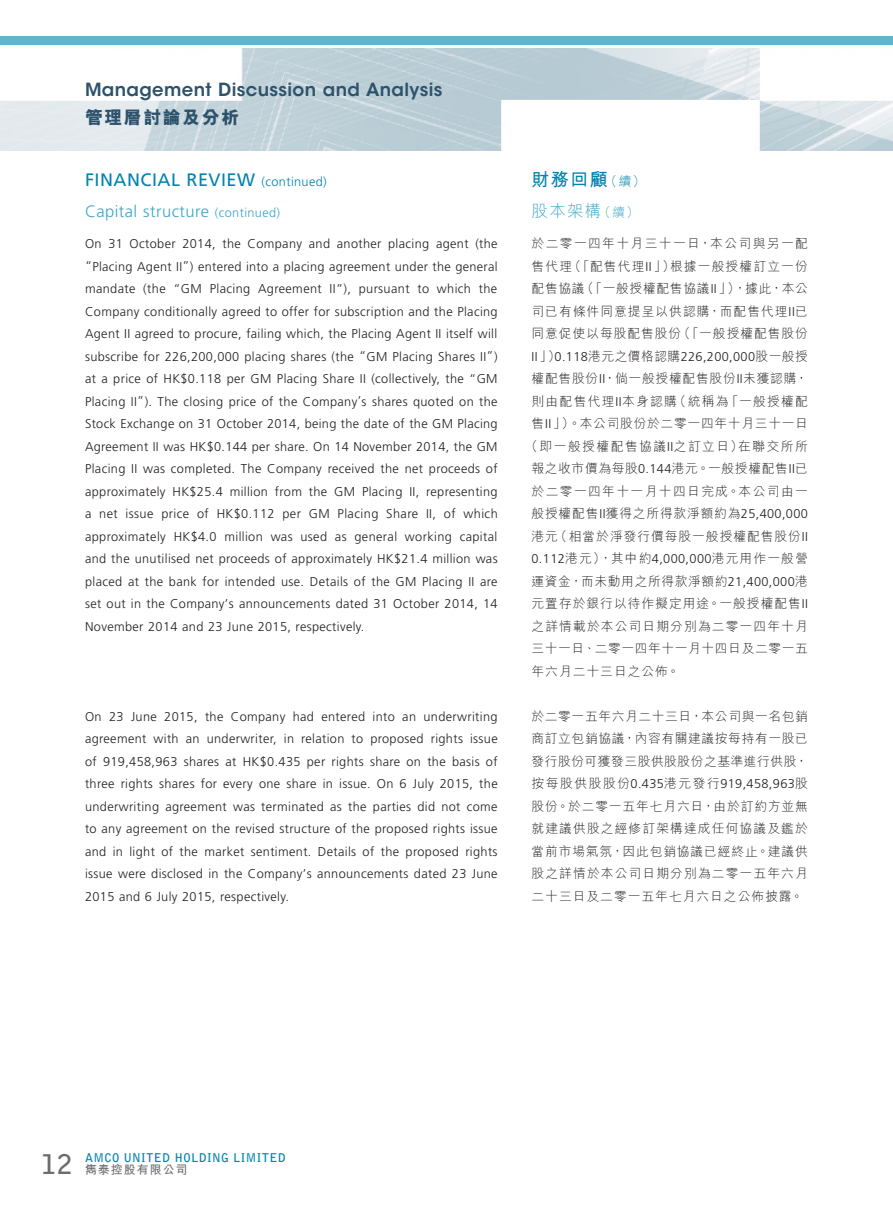
<style>
.page{position:relative;width:893px;height:1212px;background:#fff}
.page>*{position:absolute;margin:0;border:0;box-sizing:border-box;transform-origin:0 0}
.t1{font:700 27px "Bell Gothic Std";color:#6c6d70}
.t2{font:600 18px "ITC Avant Garde Std";letter-spacing:.02em;color:#2d526c}
.Heading_1{font:18px "Frutiger LT Std";letter-spacing:.03em;color:#0083ae}
.t3{font:800 18px "M Hei HK";letter-spacing:.08em;color:#2d526c}
.C_Heading_1{font:700 18px "M Hei HK";color:#0083ae}
.Heading_2{font:300 16.5px "Frutiger LT Std";letter-spacing:.03em;color:#3aa7c6}
.C_Heading_2{font:300 16.5px "M Hei HK";color:#3aa7c6}
.Body_Text{font:300 12.75px/22.5px "Frutiger LT Std";letter-spacing:.03em;color:#231f20;text-align:justify}
.C_Body_Text{font:300 12.75px/22.5px "M Hei HK";letter-spacing:.08em;color:#231f20;text-align:justify}
.C_Body_Text-2{font:300 12.75px "Frutiger LT Std";letter-spacing:.03em;color:#231f20}
.C_Body_Text-3{font:300 12.75px "M Hei HK";letter-spacing:.055em;color:#231f20}
.C_Body_Text-4{font:300 12.75px "M Hei HK";letter-spacing:.05em;color:#231f20}
.C_Body_Text-5{font:300 12.75px "M Hei HK";letter-spacing:.11em;color:#231f20}
.C_Body_Text-6{font:300 12.75px "M Hei HK";letter-spacing:.045em;color:#231f20}
.C_Body_Text-7{font:300 12.75px "M Hei HK";letter-spacing:.06em;color:#231f20}
.C_Body_Text-8{font:300 12.75px "M Hei HK";letter-spacing:.1em;color:#231f20}
.C_Body_Text-9{font:300 12.75px "M Hei HK";letter-spacing:.115em;color:#231f20}
.t4{font:700 12px "Bell Gothic Std";letter-spacing:.025em;color:#0083ae}
.t5{font:700 12px "M Hei HK";letter-spacing:.08em;color:#6c6d70}
.s1{font-weight:300;font-size:12.75px}
.s2{font-size:12.75px}
.s3{font-family:"Frutiger LT Std"}
.s4{font-family:"M Hei HK"}
</style>
<div class="page">
<img style="left:0;top:48px;width:893px;height:103px">
<div style="left:0;top:36px;width:893px;height:8px;background:#61b4ce"></div>
<h2 class="t2" style="left:85px;top:78px;width:359px">Management Discussion and Analysis</h2>
<h2 class="t3" style="left:85px;top:108px;width:156px">管理層討論及分析</h2>
<p class="Heading_1" style="left:85px;top:169px;width:243px">FINANCIAL REVIEW <span class="s1">(continued)</span></p>
<p class="Heading_2" style="left:85px;top:202px;width:197px">Capital structure <span class="s2">(continued)</span></p>
<p class="Body_Text" style="left:85px;top:233px;width:414px">On 31 October 2014, the Company and another placing agent (the “Placing Agent II”) entered into a placing agreement under the general mandate (the “GM Placing Agreement II”), pursuant to which the Company conditionally agreed to offer for subscription and the Placing Agent II agreed to procure, failing which, the Placing Agent II itself will subscribe for 226,200,000 placing shares (the “GM Placing Shares II”) at a price of HK$0.118 per GM Placing Share II (collectively, the “GM Placing II”). The closing price of the Company’s shares quoted on the Stock Exchange on 31 October 2014, being the date of the GM Placing Agreement II was HK$0.144 per share. On 14 November 2014, the GM Placing II was completed. The Company received the net proceeds of approximately HK$25.4 million from the GM Placing II, representing a net issue price of HK$0.112 per GM Placing Share II, of which approximately HK$4.0 million was used as general working capital and the unutilised net proceeds of approximately HK$21.4 million was placed at the bank for intended use. Details of the GM Placing II are set out in the Company’s announcements dated 31 October 2014, 14<br>November 2014 and 23 June 2015, respectively.</p>
<p class="Body_Text" style="left:85px;top:705px;width:414px">On 23 June 2015, the Company had entered into an underwriting agreement with an underwriter, in relation to proposed rights issue of 919,458,963 shares at HK$0.435 per rights share on the basis of three rights shares for every one share in issue. On 6 July 2015, the underwriting agreement was terminated as the parties did not come to any agreement on the revised structure of the proposed rights issue and in light of the market sentiment. Details of the proposed rights issue were disclosed in the Company’s announcements dated 23 June 2015 and 6 July 2015, respectively.</p>
<p class="C_Heading_1" style="left:531px;top:166px;width:115px">財務回顧<span class="s1">（續）</span></p>
<p class="C_Heading_2" style="left:531px;top:203px;width:109px">股本架構<span class="s2">（續）</span></p>
<p class="C_Body_Text-5" style="left:531px;top:237px;width:278px">於二零一四年十月三十一日，本公司與另一配</p>
<p class="C_Body_Text" style="left:531px;top:255px;width:278px">售代理（「配售代理<span class="s3">II</span>」）根據一般授權訂立一份</p>
<p class="C_Body_Text-3" style="left:531px;top:282px;width:278px">配售協議（「一般授權配售協議<span class="s3">II</span>」），據此，本公</p>
<p class="C_Body_Text" style="left:531px;top:300px;width:278px">司已有條件同意提呈以供認購，而配售代理<span class="s3">II</span>已</p>
<p class="C_Body_Text" style="left:531px;top:322px;width:278px">同意促使以每股配售股份（「一般授權配售股份</p>
<p class="C_Body_Text-2" style="left:531px;top:349px;width:278px">II<span class="s4">」）</span>0.118<span class="s4">港元之價格認購</span>226,200,000<span class="s4">股一般授</span></p>
<p class="C_Body_Text-7" style="left:531px;top:372px;width:278px">權配售股份<span class="s3">II</span>，倘一般授權配售股份<span class="s3">II</span>未獲認購，</p>
<p class="C_Body_Text-8" style="left:531px;top:394px;width:278px">則由配售代理<span class="s3">II</span>本身認購（統稱為「一般授權配</p>
<p class="C_Body_Text-3" style="left:531px;top:417px;width:278px">售<span class="s3">II</span>」）。本公司股份於二零一四年十月三十一日</p>
<p class="C_Body_Text-9" style="left:525px;top:439px;width:284px">（即一般授權配售協議<span class="s3">II</span>之訂立日）在聯交所所</p>
<p class="C_Body_Text-4" style="left:531px;top:462px;width:278px">報之收市價為每股<span class="s3">0.144</span>港元。一般授權配售<span class="s3">II</span>已</p>
<p class="C_Body_Text-5" style="left:531px;top:484px;width:278px">於二零一四年十一月十四日完成。本公司由一</p>
<p class="C_Body_Text" style="left:531px;top:502px;width:278px">般授權配售<span class="s3">II</span>獲得之所得款淨額約為<span class="s3">25,400,000</span></p>
<p class="C_Body_Text" style="left:531px;top:525px;width:278px">港元（相當於淨發行價每股一般授權配售股份<span class="s3">II</span></p>
<p class="C_Body_Text-2" style="left:531px;top:552px;width:278px">0.112<span class="s4">港元），其中約</span>4,000,000<span class="s4">港元用作一般營</span></p>
<p class="C_Body_Text-6" style="left:531px;top:574px;width:278px">運資金，而未動用之所得款淨額約<span class="s3">21,400,000</span>港</p>
<p class="C_Body_Text" style="left:531px;top:592px;width:278px">元置存於銀行以待作擬定用途。一般授權配售<span class="s3">II</span></p>
<p class="C_Body_Text" style="left:531px;top:615px;width:278px">之詳情載於本公司日期分別為二零一四年十月</p>
<p class="C_Body_Text-4" style="left:531px;top:642px;width:278px">三十一日、二零一四年十一月十四日及二零一五</p>
<p class="C_Body_Text" style="left:531px;top:660px;width:149px">年六月二十三日之公佈。</p>
<p class="C_Body_Text" style="left:531px;top:705px;width:278px">於二零一五年六月二十三日，本公司與一名包銷商訂立包銷協議，內容有關建議按每持有一股已發行股份可獲發三股供股股份之基準進行供股，按每股供股股份<span class="s3">0.435</span>港元發行<span class="s3">919,458,963</span>股股份。於二零一五年七月六日，由於訂約方並無就建議供股之經修訂架構達成任何協議及鑑於當前市場氣氛，因此包銷協議已經終止。建議供股之詳情於本公司日期分別為二零一五年六月二十三日及二零一五年七月六日之公佈披露。</p>
<h1 class="t1" style="left:42px;top:1148px;width:32px">12</h1>
<p class="t4" style="left:85px;top:1150px;width:202px">AMCO UNITED HOLDING LIMITED</p>
<p class="t5" style="left:85px;top:1161px;width:104px">雋泰控股有限公司</p>
</div>
